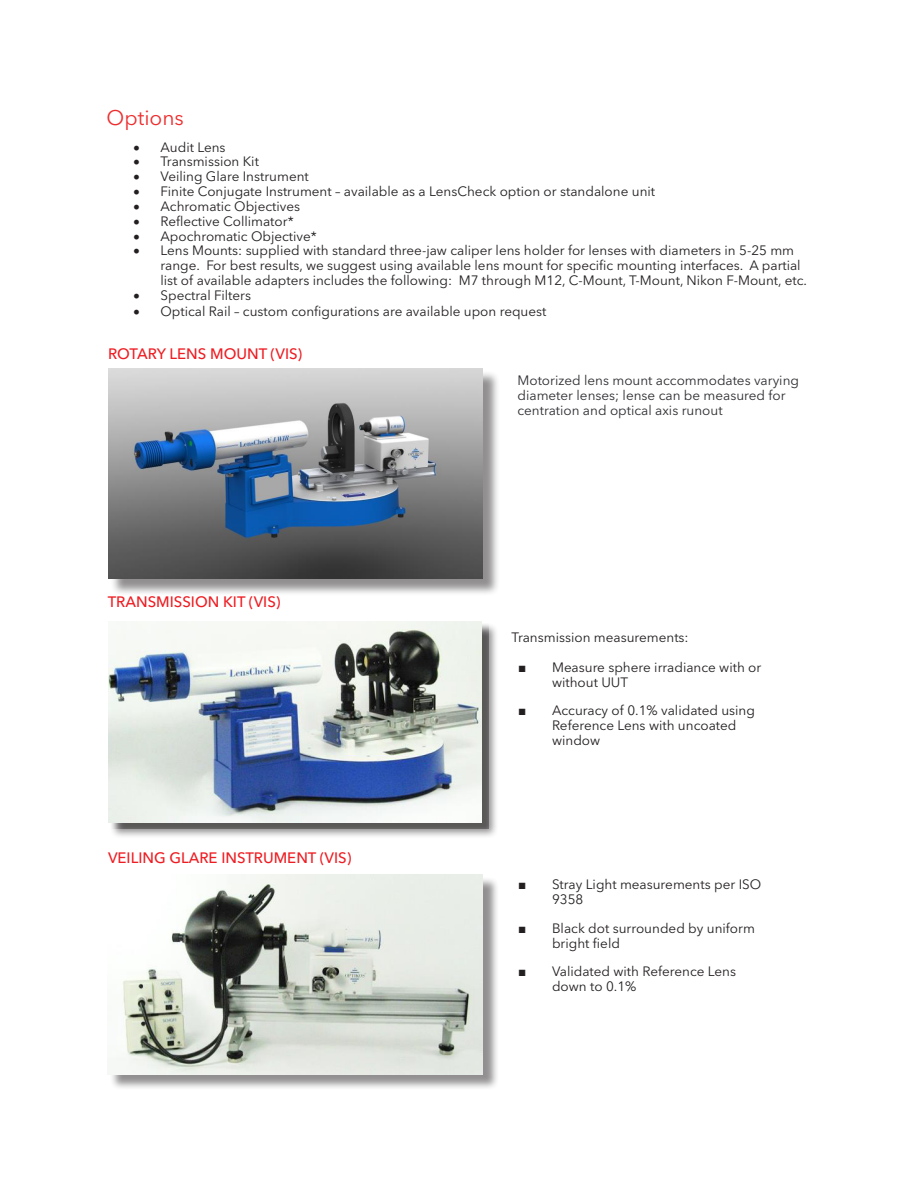
<style>
.page{position:relative;width:918px;height:1188px;background:#fff}
.page>*{position:absolute;margin:0;border:0;box-sizing:border-box;transform-origin:0 0}
.Sub-Head_1{font:21px "Avenir Next LT Pro";color:#ee2d2e}
.Sub-Head_2{font:500 15px "Avenir Next LT Pro";color:#ee1d23}
.Body_Text{font:13.5px/15px "Avenir Next LT Pro";color:#231f20}
.Default{font:13.5px/15px "Avenir Next LT Pro";color:#2d2e32}
.s1{font-family:"Arial"}
</style>
<div class="page">
<div style="left:110px;top:371px;width:391px;height:225px;background:#231f20;opacity:.5"></div>
<img style="left:108px;top:368px;width:375px;height:211px">
<div style="left:110px;top:623px;width:388px;height:216px;background:#231f20;opacity:.5"></div>
<div style="left:110px;top:622px;width:378px;height:206px;background:#231f20;opacity:.5"></div>
<img style="left:108px;top:621px;width:374px;height:201px">
<div style="left:110px;top:877px;width:389px;height:213px;background:#231f20;opacity:.5"></div>
<img style="left:110px;top:875px;width:373px;height:199px">
<p class="Sub-Head_1" style="left:106px;top:106px;width:79px">Options</p>
<p class="Body_Text" style="left:134px;top:139px;width:94px">• Audit Lens</p>
<p class="Body_Text" style="left:134px;top:154px;width:127px">• Transmission Kit</p>
<p class="Body_Text" style="left:134px;top:169px;width:177px">• Veiling Glare Instrument</p>
<p class="Body_Text" style="left:134px;top:184px;width:523px">• Finite Conjugate Instrument – available as a LensCheck option or standalone unit</p>
<p class="Body_Text" style="left:134px;top:199px;width:168px">• Achromatic Objectives</p>
<p class="Body_Text" style="left:134px;top:214px;width:162px">• Reflective Collimator*</p>
<p class="Body_Text" style="left:134px;top:228px;width:185px">• Apochromatic Objective*</p>
<p class="Body_Text" style="left:160px;top:243px;width:648px;text-indent:-27px">• Lens Mounts: supplied with standard three-jaw caliper lens holder for lenses with diameters in 5-25 mm range. For best results, we suggest using available lens mount for specific mounting interfaces. A partial list of available adapters includes the following: M7 through M12, C-Mount, T-Mount, Nikon F-Mount, etc.</p>
<p class="Body_Text" style="left:134px;top:288px;width:119px">• Spectral Filters</p>
<p class="Body_Text" style="left:134px;top:304px;width:415px">• Optical Rail – custom configurations are available upon request</p>
<p class="Sub-Head_2" style="left:108px;top:345px;width:196px">ROTARY LENS MOUNT (VIS)</p>
<p class="Sub-Head_2" style="left:108px;top:593px;width:174px">TRANSMISSION KIT (VIS)</p>
<p class="Sub-Head_2" style="left:108px;top:848px;width:245px">VEILING GLARE INSTRUMENT (VIS)</p>
<p class="Default" style="left:518px;top:373px;width:283px">Motorized lens mount accommodates varying diameter lenses; lense can be measured for centration and optical axis runout</p>
<p class="Body_Text" style="left:512px;top:630px;width:179px">Transmission measurements:</p>
<p class="Body_Text" style="left:552px;top:660px;width:211px;text-indent:-34px"><span class="s1">■</span> Measure sphere irradiance with or without UUT</p>
<p class="Body_Text" style="left:552px;top:703px;width:204px;text-indent:-34px"><span class="s1">■</span> Accuracy of 0.1% validated using<br>Reference Lens with uncoated window</p>
<p class="Body_Text" style="left:552px;top:877px;width:211px;text-indent:-34px"><span class="s1">■</span> Stray Light measurements per ISO<br>9358</p>
<p class="Body_Text" style="left:552px;top:921px;width:204px;text-indent:-34px"><span class="s1">■</span> Black dot surrounded by uniform bright field</p>
<p class="Body_Text" style="left:552px;top:964px;width:186px;text-indent:-34px"><span class="s1">■</span> Validated with Reference Lens down to 0.1%</p>
</div>
